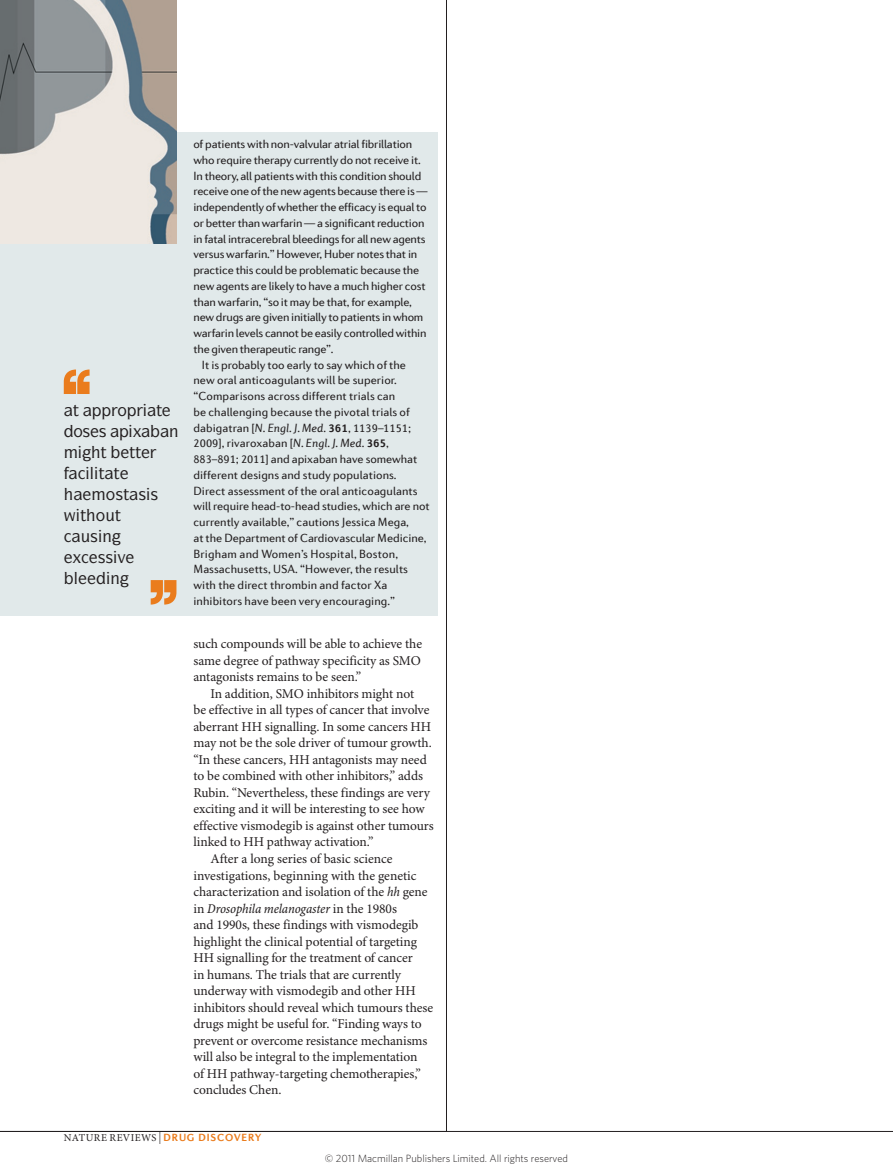
<style>
.page{position:relative;width:893px;height:1174px;background:#fff}
.page>*{position:absolute;margin:0;border:0;box-sizing:border-box;transform-origin:0 0}
.pulloutquote{font:500 16.5px "ITC Symbol Std";color:#231f20}
.bodyindent{font:13.5px/16.5px "Minion Pro";letter-spacing:-.005em;color:#231f20}
.boxbody{font:12px/15.8px "Diverda Sans Com";letter-spacing:.005em;color:#231f20}
.boxbody-2{font:12px/15.8px "Diverda Sans Com";letter-spacing:-.015em;color:#231f20}
.t1{font:300 10.5px "Whitney";color:#231f20}
.t2{font:10.5px "Minion Pro";letter-spacing:.04em;color:#231f20}
.s1{font-family:"Diverda Sans Com Regular 2"}
.s2{font-style:italic}
.s3{font-weight:700}
.s4{font-family:"Minion Pro Cn It Capt"}
.s5{font-size:12px}
.s6{font-family:"Diverda Sans Com";font-weight:700;color:#ea7c1d}
</style>
<div class="page">
<div style="left:0;top:132px;width:438px;height:483px;background:#e1e9ea"></div>
<img style="left:0;top:0;width:176px;height:243px">
<hr style="left:446px;top:0;width:1px;height:1131px;background:#231f20">
<hr style="left:0;top:1131px;width:893px;height:1px;background:#231f20">
<svg style="left:151px;top:580px;width:25px;height:24px"></svg>
<svg style="left:64px;top:369px;width:26px;height:25px"></svg>
<p class="pulloutquote" style="left:73px;top:420px;width:34px">□▲ ▲</p>
<p class="pulloutquote" style="left:169px;top:420px;width:11px">■</p>
<p class="pulloutquote" style="left:100px;top:441px;width:42px">▼ ▼▼</p>
<p class="pulloutquote" style="left:90px;top:462px;width:31px">●▼▼</p>
<p class="pulloutquote" style="left:106px;top:483px;width:54px">□▲▼ ▲▲</p>
<p class="pulloutquote" style="left:80px;top:504px;width:42px">▼ □◆▼</p>
<p class="pulloutquote" style="left:81px;top:525px;width:33px">◆▲■</p>
<p class="pulloutquote" style="left:98px;top:546px;width:30px">▲▲❖</p>
<p class="boxbody-2" style="left:193px;top:136px;width:236px">of patients with non-valvular atrial fibrillation who require therapy currently do not receive it.<br>In theory, all patients with this condition should receive one of the new agents because there is — independently of whether the efficacy is equal to or better than warfarin — a significant reduction in fatal intracerebral bleedings for all new agents versus warfarin.” However, Huber notes that in practice this could be problematic because the new agents are likely to have a much higher cost than warfarin, “so it may be that, for example, new drugs are given initially to patients in whom warfarin levels cannot be easily controlled within the given therapeutic range”.</p>
<p class="boxbody" style="left:193px;top:356px;width:238px;text-indent:9px">It is probably too early to say which of the new oral anticoagulants will be superior. “Comparisons across different trials can<br><span class="s1">be challenging because the pivotal trials of </span>dabigatran [<span class="s2">N. Engl. J. Med.</span> <span class="s3">361</span>, 1139–1151; 2009], rivaroxaban [<span class="s2">N. Engl. J. Med</span>. <span class="s3">365</span>, 883–891; 2011] and apixaban have somewhat different designs and study populations.<br>Direct assessment of the oral anticoagulants will require head-to-head studies, which are not currently available,” cautions Jessica Mega,<br>at the Department of Cardiovascular Medicine, Brigham and Women’s Hospital, Boston, <span class="s1">Massachusetts, USA. “However, the results </span>with the direct thrombin and factor Xa inhibitors have been very encouraging.”</p>
<p class="bodyindent" style="left:193px;top:636px;width:230px;text-align:justify">such compounds will be able to achieve the same degree of pathway specificity as SMO antagonists remains to be seen.”</p>
<p class="bodyindent" style="left:193px;top:686px;width:242px;text-indent:17px">In addition, SMO inhibitors might not<br>be effective in all types of cancer that involve aberrant HH signalling. In some cancers HH may not be the sole driver of tumour growth. “In these cancers, HH antagonists may need to be combined with other inhibitors,” adds Rubin. “Nevertheless, these findings are very exciting and it will be interesting to see how effective vismodegib is against other tumours linked to HH pathway activation.”</p>
<p class="bodyindent" style="left:193px;top:851px;width:241px;text-indent:17px">After a long series of basic science investigations, beginning with the genetic characterization and isolation of the <span class="s4">hh</span> gene in <span class="s4">Drosophila melanogaster</span> in the 1980s<br>and 1990s, these findings with vismodegib highlight the clinical potential of targeting HH signalling for the treatment of cancer<br>in humans. The trials that are currently underway with vismodegib and other HH inhibitors should reveal which tumours these drugs might be useful for. “Finding ways to prevent or overcome resistance mechanisms will also be integral to the implementation<br>of HH pathway-targeting chemotherapies,” concludes Chen.</p>
<p class="t2" style="left:64px;top:1131px;width:199px">NATURE REVIEWS <span class="s5">|</span> <span class="s6">DRUG DISCOVERY</span></p>
<p class="t1" style="left:325px;top:1151px;width:245px">© 2011 Macmillan Publishers Limited. All rights reserved</p>
</div>
